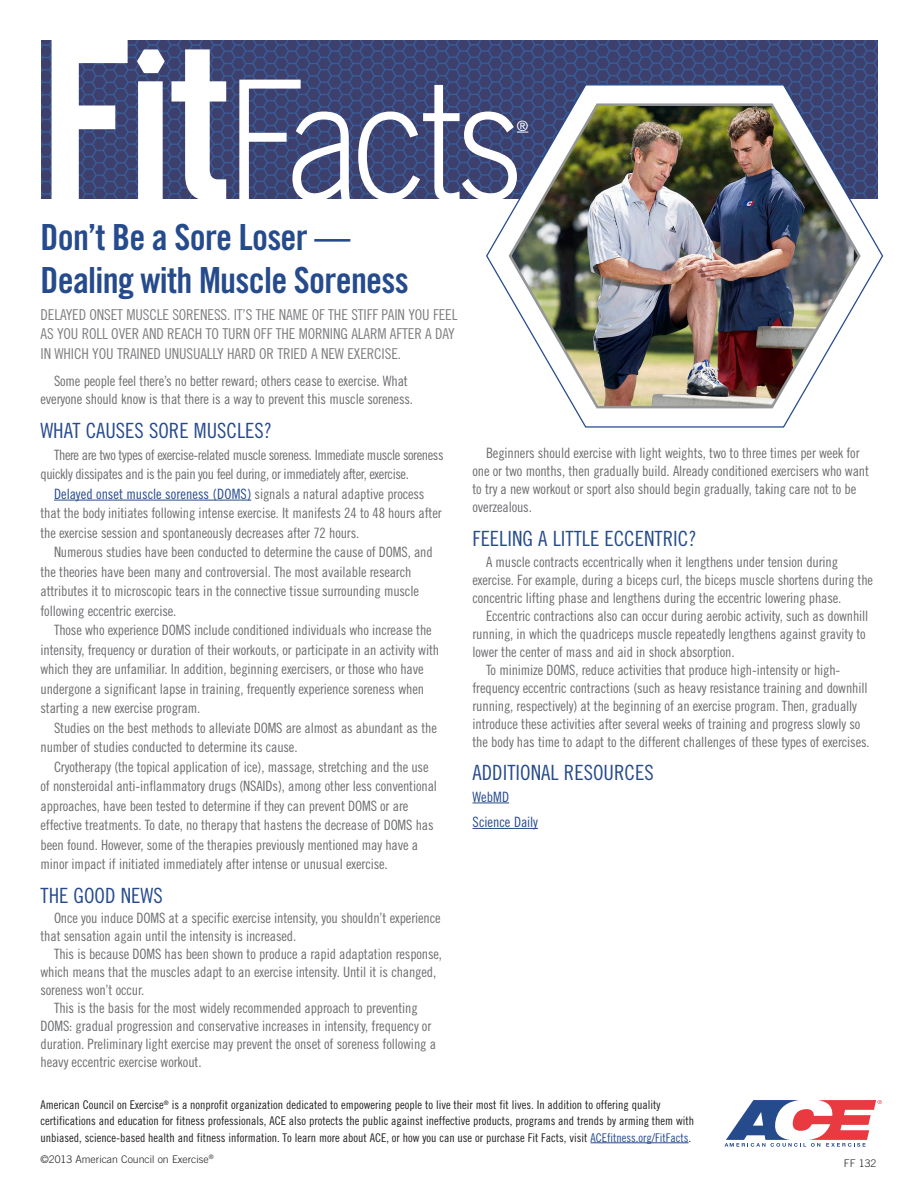
<style>
.page{position:relative;width:918px;height:1188px;background:#fff}
.page>*{position:absolute;margin:0;border:0;box-sizing:border-box;transform-origin:0 0}
.New_head{font:36px/43.2px "Trade Gothic Bold Cond Twenty";letter-spacing:-.02em;color:#264b8c}
.New_subhead{font:21px "Trade Gothic Cond Eighteen";color:#264b8c}
.Lead_in{font:15px/19.5px "Trade Gothic Cond Eighteen";letter-spacing:-.01em;color:#808083}
._9_pt_body{font:14.25px/18px "Trade Gothic Cond Eighteen";letter-spacing:-.01em;color:#6c6d70}
._10_pt_body{font:14.25px/19.5px "Trade Gothic Cond Eighteen";letter-spacing:-.01em;color:#6c6d70}
._10_pt_body-2{font:14.25px/19.5px "Trade Gothic Cond Eighteen";letter-spacing:-.03em;color:#6c6d70}
._10_pt_body-3{font:14.25px "Trade Gothic Cond Eighteen";color:#264b8c}
.t1{font:14.25px "Trade Gothic Cond Eighteen";color:#fff}
.t2{font:12px/16.5px "Trade Gothic Cond Eighteen";color:#231f20}
.t3{font:300 10.5px "Trade Gothic";color:#231f20}
.s1{color:#264b8c}
.s2{font-size:15px}
</style>
<div class="page">
<img style="left:41px;top:41px;width:837px;height:157px">
<hr style="left:591px;top:1143px;width:98px;height:1px;background:#264b8c">
<svg style="left:725px;top:1100px;width:157px;height:47px"></svg>
<svg style="left:52px;top:40px;width:465px;height:159px"></svg>
<hr style="left:54px;top:500px;width:197px;height:1px;background:#264b8c">
<hr style="left:472px;top:803px;width:37px;height:1px;background:#264b8c">
<hr style="left:472px;top:828px;width:66px;height:1px;background:#264b8c">
<svg style="left:485px;top:84px;width:399px;height:344px"></svg>
<img style="left:507px;top:102px;width:355px;height:309px">
<p class="t1" style="left:517px;top:117px;width:13px">®</p>
<p class="New_head" style="left:40px;top:215px;width:370px">Don’t Be a Sore Loser —<br>Dealing with Muscle Soreness</p>
<p class="Lead_in" style="left:40px;top:304px;width:419px">DELAYED ONSET MUSCLE SORENESS. IT’S THE NAME OF THE STIFF PAIN YOU FEEL<br>AS YOU ROLL OVER AND REACH TO TURN OFF THE MORNING ALARM AFTER A DAY<br>IN WHICH YOU TRAINED UNUSUALLY HARD OR TRIED A NEW EXERCISE.</p>
<p class="_9_pt_body" style="left:40px;top:372px;width:374px;text-align:center">Some people feel there’s no better reward; others cease to exercise. What everyone should know is that there is a way to prevent this muscle soreness.</p>
<p class="New_subhead" style="left:40px;top:418px;width:233px">WHAT CAUSES SORE MUSCLES?</p>
<p class="_10_pt_body-2" style="left:40px;top:445px;width:405px;text-indent:14px">There are two types of exercise-related muscle soreness. Immediate muscle soreness quickly dissipates and is the pain you feel during, or immediately after, exercise.</p>
<p class="_10_pt_body" style="left:40px;top:484px;width:403px;text-indent:14px"><span class="s1">Delayed onset muscle soreness (DOMS)</span> signals a natural adaptive process that the body initiates following intense exercise. It manifests 24 to 48 hours after the exercise session and spontaneously decreases after 72 hours.</p>
<p class="_10_pt_body" style="left:40px;top:542px;width:394px;text-indent:14px">Numerous studies have been conducted to determine the cause of DOMS, and the theories have been many and controversial. The most available research attributes it to microscopic tears in the connective tissue surrounding muscle following eccentric exercise.</p>
<p class="_10_pt_body" style="left:40px;top:620px;width:400px;text-indent:14px">Those who experience DOMS include conditioned individuals who increase the intensity, frequency or duration of their workouts, or participate in an activity with which they are unfamiliar. In addition, beginning exercisers, or those who have undergone a significant lapse in training, frequently experience soreness when starting a new exercise program.</p>
<p class="_10_pt_body" style="left:40px;top:718px;width:398px;text-indent:14px">Studies on the best methods to alleviate DOMS are almost as abundant as the number of studies conducted to determine its cause.</p>
<p class="_10_pt_body" style="left:40px;top:757px;width:398px;text-indent:14px">Cryotherapy (the topical application of ice), massage, stretching and the use of nonsteroidal anti-inflammatory drugs (NSAIDs), among other less conventional approaches, have been tested to determine if they can prevent DOMS or are effective treatments. To date, no therapy that hastens the decrease of DOMS has been found. However, some of the therapies previously mentioned may have a minor impact if initiated immediately after intense or unusual exercise<span class="s2">.</span></p>
<p class="New_subhead" style="left:40px;top:883px;width:124px">THE GOOD NEWS</p>
<p class="_9_pt_body" style="left:40px;top:909px;width:402px;text-indent:14px">Once you induce DOMS at a specific exercise intensity, you shouldn’t experience that sensation again until the intensity is increased.</p>
<p class="_9_pt_body" style="left:40px;top:945px;width:403px;text-indent:14px">This is because DOMS has been shown to produce a rapid adaptation response, which means that the muscles adapt to an exercise intensity. Until it is changed, soreness won’t occur.</p>
<p class="_9_pt_body" style="left:40px;top:999px;width:397px;text-indent:14px">This is the basis for the most widely recommended approach to preventing DOMS: gradual progression and conservative increases in intensity, frequency or duration. Preliminary light exercise may prevent the onset of soreness following a heavy eccentric exercise workout.</p>
<p class="_9_pt_body" style="left:472px;top:444px;width:398px;text-indent:14px">Beginners should exercise with light weights, two to three times per week for one or two months, then gradually build. Already conditioned exercisers who want to try a new workout or sport also should begin gradually, taking care not to be overzealous.</p>
<p class="New_subhead" style="left:472px;top:526px;width:226px">FEELING A LITTLE ECCENTRIC?</p>
<p class="_9_pt_body" style="left:472px;top:552px;width:402px;text-indent:14px">A muscle contracts eccentrically when it lengthens under tension during exercise. For example, during a biceps curl, the biceps muscle shortens during the concentric lifting phase and lengthens during the eccentric lowering phase.</p>
<p class="_9_pt_body" style="left:472px;top:606px;width:397px;text-indent:14px">Eccentric contractions also can occur during aerobic activity, such as downhill running, in which the quadriceps muscle repeatedly lengthens against gravity to lower the center of mass and aid in shock absorption.</p>
<p class="_9_pt_body" style="left:472px;top:660px;width:399px;text-indent:14px">To minimize DOMS, reduce activities that produce high-intensity or high&shy;frequency eccentric contractions (such as heavy resistance training and downhill running, respectively) at the beginning of an exercise program. Then, gradually introduce these activities after several weeks of training and progress slowly so the body has time to adapt to the different challenges of these types of exercises.</p>
<p class="New_subhead" style="left:472px;top:760px;width:183px">ADDITIONAL RESOURCES</p>
<p class="_10_pt_body-3" style="left:472px;top:788px;width:38px">WebMD</p>
<p class="_10_pt_body-3" style="left:472px;top:813px;width:67px">Science Daily</p>
<p class="t2" style="left:40px;top:1096px;width:655px">American Council on Exercise<sup>®</sup> is a nonprofit organization dedicated to empowering people to live their most fit lives. In addition to offering quality certifications and education for fitness professionals, ACE also protects the public against ineffective products, programs and trends by arming them with unbiased, science-based health and fitness information. To learn more about ACE, or how you can use or purchase Fit Facts, visit <span class="s1">ACEfitness.org/FitFacts</span>.</p>
<p class="t3" style="left:40px;top:1153px;width:175px">©2013 American Council on Exercise<sup>®</sup></p>
<p class="t3" style="left:844px;top:1157px;width:34px">FF 132</p>
</div>
